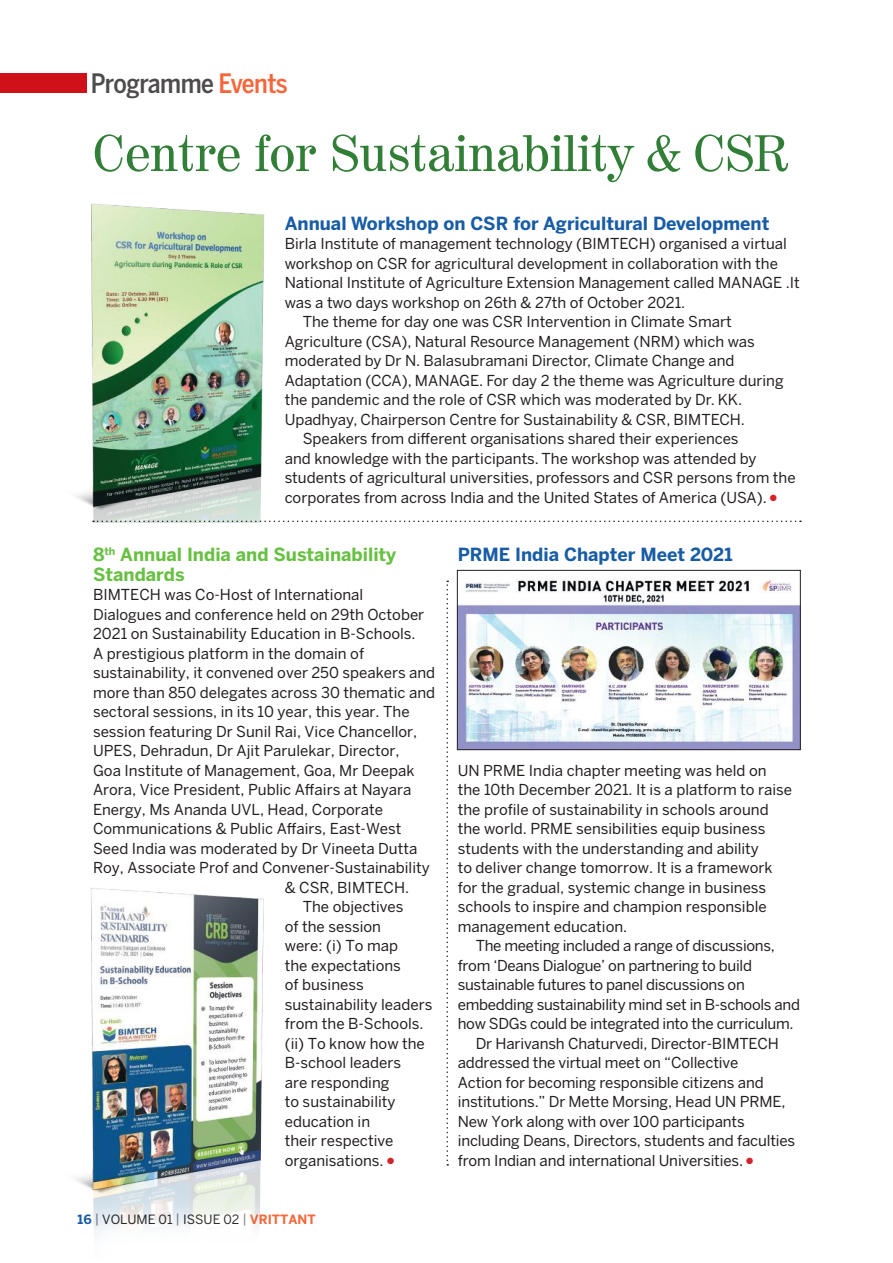
<style>
.page{position:relative;width:893px;height:1263px;background:#fff}
.page>*{position:absolute;margin:0;border:0;box-sizing:border-box;transform-origin:0 0}
.t1{font:51px "Century 725 BT";letter-spacing:-.01em;color:#317e37}
.t2{font:500 26.55px "Benton Sans Cond";letter-spacing:-.02em;color:#4e4b4c}
.t3{font:700 18px "Benton Sans";color:#185ca6}
.t4{font:700 18px/19.5px "Benton Sans";color:#68c043}
.t5{font:15px/19.5px "Benton Sans";color:#241f1f}
.t6{font:15px "Benton Sans";letter-spacing:-.02em;color:#241f1f}
.t7{font:12.75px "Benton Sans";color:#241f1f}
.s1{color:#f6663b}
.s2{color:#d42429}
.s3{font-weight:700;color:#185ca6}
.s4{color:#7d7c7e}
.s5{font-weight:700;color:#f6663b}
</style>
<div class="page">
<div style="left:0;top:73px;width:86px;height:20px;background:#d1111a"></div>
<img style="left:76px;top:203px;width:209px;height:319px">
<img style="left:76px;top:888px;width:188px;height:348px">
<img style="left:459px;top:577px;width:339px;height:171px">
<div style="left:457px;top:570px;width:343px;height:180px;border:1px solid #241f1f"></div>
<svg style="left:93px;top:521px;width:708px;height:1px"></svg>
<svg style="left:446px;top:581px;width:2px;height:585px"></svg>
<h2 class="t2" style="left:91px;top:68px;width:199px">Programme <span class="s1">Events</span></h2>
<h1 class="t1" style="left:93px;top:122px;width:697px">Centre for Sustainability &amp; CSR</h1>
<p class="t3" style="left:285px;top:212px;width:486px">Annual Workshop on CSR for Agricultural Development</p>
<p class="t5" style="left:285px;top:234px;width:504px">Birla Institute of management technology (BIMTECH) organised a virtual</p>
<p class="t5" style="left:285px;top:253px;width:495px">workshop on CSR for agricultural development in collaboration with the</p>
<p class="t5" style="left:285px;top:273px;width:517px">National Institute of Agriculture Extension Management called MANAGE .It</p>
<p class="t5" style="left:285px;top:292px;width:402px">was a two days workshop on 26th &amp; 27th of October 2021.</p>
<p class="t5" style="left:303px;top:312px;width:430px">The theme for day one was CSR Intervention in Climate Smart</p>
<p class="t5" style="left:285px;top:331px;width:471px">Agriculture (CSA), Natural Resource Management (NRM) which was</p>
<p class="t5" style="left:285px;top:351px;width:451px">moderated by Dr N. Balasubramani Director, Climate Change and</p>
<p class="t5" style="left:285px;top:370px;width:500px">Adaptation (CCA), MANAGE. For day 2 the theme was Agriculture during</p>
<p class="t5" style="left:285px;top:390px;width:459px">the pandemic and the role of CSR which was moderated by Dr. KK.</p>
<p class="t5" style="left:285px;top:409px;width:462px">Upadhyay, Chairperson Centre for Sustainability &amp; CSR, BIMTECH.</p>
<p class="t5" style="left:303px;top:429px;width:437px">Speakers from different organisations shared their experiences</p>
<p class="t5" style="left:285px;top:448px;width:473px">and knowledge with the participants. The workshop was attended by</p>
<p class="t5" style="left:285px;top:468px;width:512px">students of agricultural universities, professors and CSR persons from the</p>
<p class="t5" style="left:285px;top:487px;width:494px">corporates from across India and the United States of America (USA). <span class="s2">●</span></p>
<p class="t4" style="left:93px;top:544px;width:305px">8<sup>th</sup> Annual India and Sustainability<br>Standards</p>
<p class="t5" style="left:93px;top:585px;width:272px">BIMTECH was Co-Host of International</p>
<p class="t5" style="left:93px;top:604px;width:333px">Dialogues and conference held on 29th October</p>
<p class="t5" style="left:93px;top:624px;width:324px">2021 on Sustainability Education in B-Schools.</p>
<p class="t5" style="left:93px;top:643px;width:273px">A prestigious platform in the domain of</p>
<p class="t5" style="left:93px;top:663px;width:344px">sustainability, it convened over 250 speakers and</p>
<p class="t5" style="left:93px;top:682px;width:344px">more than 850 delegates across 30 thematic and</p>
<p class="t5" style="left:93px;top:702px;width:318px">sectoral sessions, in its 10 year, this year. The</p>
<p class="t5" style="left:93px;top:721px;width:326px">session featuring Dr Sunil Rai, Vice Chancellor,</p>
<p class="t5" style="left:93px;top:741px;width:308px">UPES, Dehradun, Dr Ajit Parulekar, Director,</p>
<p class="t5" style="left:93px;top:760px;width:323px">Goa Institute of Management, Goa, Mr Deepak</p>
<p class="t5" style="left:93px;top:780px;width:320px">Arora, Vice President, Public Affairs at Nayara</p>
<p class="t5" style="left:93px;top:799px;width:292px">Energy, Ms Ananda UVL, Head, Corporate</p>
<p class="t5" style="left:93px;top:819px;width:310px">Communications &amp; Public Affairs, East-West</p>
<p class="t5" style="left:93px;top:838px;width:326px">Seed India was moderated by Dr Vineeta Dutta</p>
<p class="t5" style="left:93px;top:858px;width:338px">Roy, Associate Prof and Convener-Sustainability</p>
<p class="t5" style="left:285px;top:877px;width:126px">&amp; CSR, BIMTECH.</p>
<p class="t5" style="left:303px;top:897px;width:102px">The objectives</p>
<p class="t5" style="left:285px;top:916px;width:98px">of the session</p>
<p class="t5" style="left:285px;top:936px;width:115px">were: (i) To map</p>
<p class="t5" style="left:285px;top:955px;width:118px">the expectations</p>
<p class="t5" style="left:285px;top:975px;width:81px">of business</p>
<p class="t5" style="left:285px;top:994px;width:149px">sustainability leaders</p>
<p class="t5" style="left:285px;top:1014px;width:140px">from the B-Schools.</p>
<p class="t5" style="left:285px;top:1033px;width:142px">(ii) To know how the</p>
<p class="t5" style="left:285px;top:1053px;width:118px">B-school leaders</p>
<p class="t5" style="left:285px;top:1072px;width:106px">are responding</p>
<p class="t5" style="left:285px;top:1092px;width:112px">to sustainability</p>
<p class="t5" style="left:285px;top:1111px;width:87px">education in</p>
<p class="t5" style="left:285px;top:1131px;width:110px">their respective</p>
<p class="t5" style="left:285px;top:1150px;width:111px">organisations. <span class="s2">●</span></p>
<p class="t7" style="left:78px;top:1212px;width:240px"><span class="s3">16</span> <span class="s4">|</span> VOLUME 01 <span class="s4">|</span> ISSUE 02 <span class="s4">|</span> <span class="s5">VRITTANT</span></p>
<p class="t3" style="left:458px;top:544px;width:276px">PRME India Chapter Meet 2021</p>
<p class="t5" style="left:458px;top:760px;width:336px">UN PRME India chapter meeting was held on the 10th December 2021. It is a platform to raise the profile of sustainability in schools around the world. PRME sensibilities equip business students with the understanding and ability<br>to deliver change tomorrow. It is a framework for the gradual, systemic change in business schools to inspire and champion responsible management education.</p>
<p class="t6" style="left:476px;top:937px;width:301px">The meeting included a range of discussions,</p>
<p class="t6" style="left:458px;top:956px;width:296px">from ‘Deans Dialogue’ on partnering to build</p>
<p class="t6" style="left:458px;top:976px;width:289px">sustainable futures to panel discussions on</p>
<p class="t6" style="left:458px;top:995px;width:344px">embedding sustainability mind set in B-schools and</p>
<p class="t6" style="left:458px;top:1015px;width:337px">how SDGs could be integrated into the curriculum.</p>
<p class="t5" style="left:476px;top:1033px;width:305px">Dr Harivansh Chaturvedi, Director-BIMTECH</p>
<p class="t5" style="left:458px;top:1053px;width:282px">addressed the virtual meet on “Collective</p>
<p class="t5" style="left:458px;top:1072px;width:307px">Action for becoming responsible citizens and</p>
<p class="t5" style="left:458px;top:1092px;width:329px">institutions.” Dr Mette Morsing, Head UN PRME,</p>
<p class="t5" style="left:458px;top:1111px;width:288px">New York along with over 100 participants</p>
<p class="t5" style="left:458px;top:1131px;width:339px">including Deans, Directors, students and faculties</p>
<p class="t5" style="left:458px;top:1150px;width:297px">from Indian and international Universities. <span class="s2">●</span></p>
</div>
